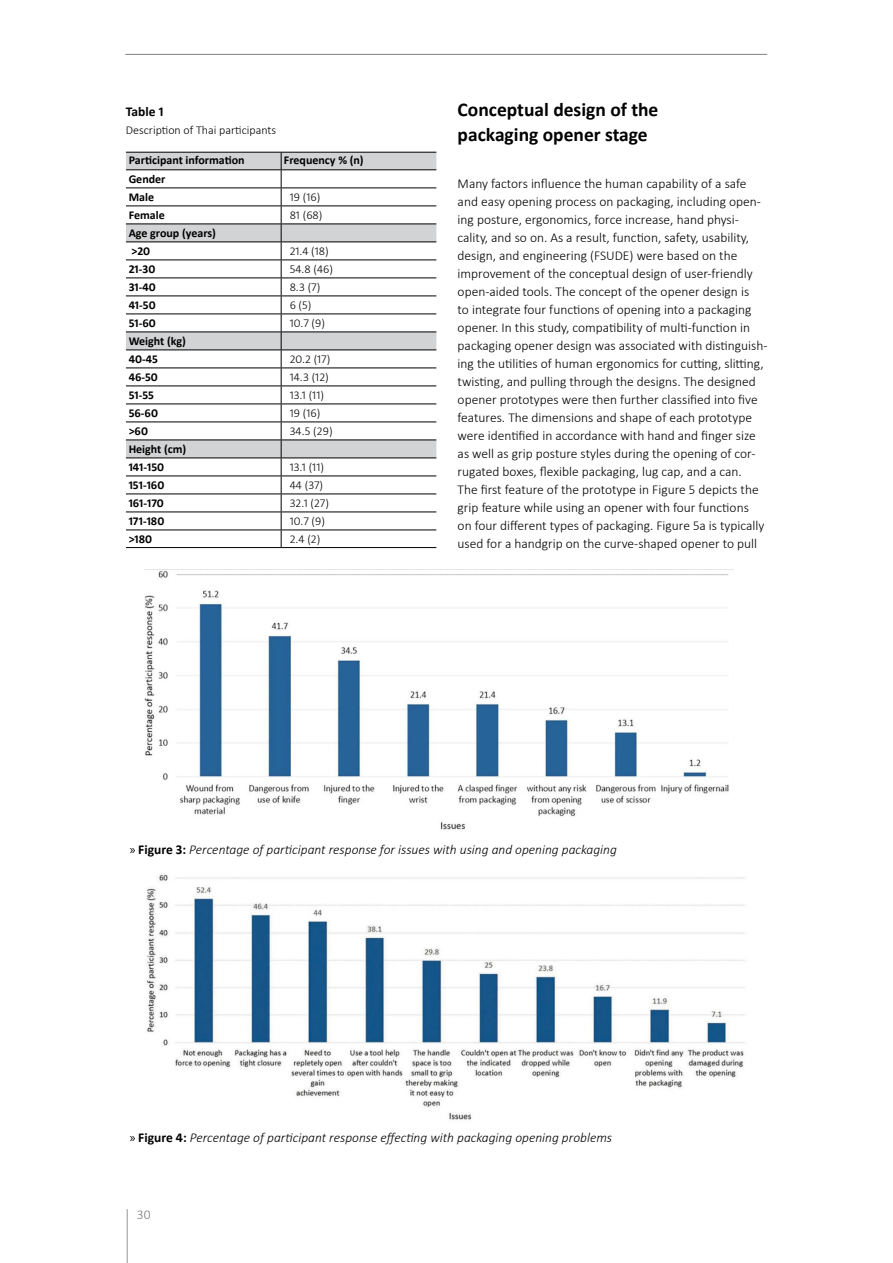
<style>
.page{position:relative;width:893px;height:1263px;background:#fff}
.page>*{position:absolute;margin:0;border:0;box-sizing:border-box;transform-origin:0 0}
.t1{font:700 19.5px/25.5px "Calibri";color:#000}
.t2{font:300 13.5px/18px "Calibri";color:#000}
.t3{font:italic 300 13.5px "Calibri";color:#000}
.t4{font:700 13.5px "Calibri";color:#000}
.t5{font:300 13.5px "Calibri";color:#77787b}
.t6{font:700 12px/18px "Calibri";color:#000}
.t7{font:300 12px "Calibri";color:#000}
.s1{font-family:"Myriad Pro";font-weight:400;font-style:normal}
.s2{font-weight:700;font-style:normal}
</style>
<div class="page">
<hr style="left:127px;top:1209px;width:1px;height:54px;background:#939598">
<hr style="left:125px;top:54px;width:642px;height:1px;background:#808285">
<hr style="left:126px;top:547px;width:155px;height:1px;background:#000">
<hr style="left:281px;top:547px;width:155px;height:1px;background:#000">
<svg style="left:126px;top:152px;width:310px;height:395px"></svg>
<hr style="left:126px;top:169px;width:155px;height:1px;background:#000">
<hr style="left:281px;top:169px;width:155px;height:1px;background:#000">
<img style="left:144px;top:569px;width:589px;height:261px">
<img style="left:146px;top:873px;width:599px;height:247px">
<p class="t4" style="left:126px;top:102px;width:39px">Table 1</p>
<p class="t7" style="left:126px;top:122px;width:152px">Description of Thai participants</p>
<p class="t6" style="left:129px;top:151px;width:118px">Participant information</p>
<p class="t6" style="left:284px;top:151px;width:81px">Frequency % (n)</p>
<p class="t6" style="left:129px;top:170px;width:38px">Gender<br>Male</p>
<p class="t7" style="left:290px;top:190px;width:32px">19 (16)</p>
<p class="t6" style="left:129px;top:206px;width:38px">Female</p>
<p class="t7" style="left:290px;top:208px;width:34px">81 (68)</p>
<p class="t6" style="left:129px;top:224px;width:89px">Age group (years) &gt;20</p>
<p class="t7" style="left:290px;top:244px;width:41px">21.4 (18)</p>
<p class="t6" style="left:129px;top:260px;width:28px">21-30</p>
<p class="t7" style="left:290px;top:262px;width:45px">54.8 (46)</p>
<p class="t6" style="left:129px;top:278px;width:29px">31-40</p>
<p class="t7" style="left:290px;top:280px;width:32px">8.3 (7)</p>
<p class="t6" style="left:129px;top:296px;width:29px">41-50</p>
<p class="t7" style="left:290px;top:298px;width:23px">6 (5)</p>
<p class="t6" style="left:129px;top:314px;width:29px">51-60</p>
<p class="t7" style="left:290px;top:316px;width:37px">10.7 (9)</p>
<p class="t6" style="left:129px;top:332px;width:59px">Weight (kg)<br>40-45</p>
<p class="t7" style="left:290px;top:352px;width:42px">20.2 (17)</p>
<p class="t6" style="left:129px;top:368px;width:31px">46-50</p>
<p class="t7" style="left:290px;top:370px;width:41px">14.3 (12)</p>
<p class="t6" style="left:129px;top:386px;width:27px">51-55</p>
<p class="t7" style="left:290px;top:388px;width:36px">13.1 (11)</p>
<p class="t6" style="left:129px;top:404px;width:31px">56-60</p>
<p class="t7" style="left:290px;top:406px;width:32px">19 (16)</p>
<p class="t6" style="left:129px;top:422px;width:21px">&gt;60</p>
<p class="t7" style="left:290px;top:424px;width:44px">34.5 (29)</p>
<p class="t6" style="left:129px;top:440px;width:59px">Height (cm)<br>141-150</p>
<p class="t7" style="left:290px;top:460px;width:36px">13.1 (11)</p>
<p class="t6" style="left:129px;top:476px;width:37px">151-160</p>
<p class="t7" style="left:290px;top:478px;width:35px">44 (37)</p>
<p class="t6" style="left:129px;top:494px;width:37px">161-170</p>
<p class="t7" style="left:290px;top:496px;width:41px">32.1 (27)</p>
<p class="t6" style="left:129px;top:512px;width:37px">171-180</p>
<p class="t7" style="left:290px;top:514px;width:37px">10.7 (9)</p>
<p class="t6" style="left:129px;top:530px;width:25px">&gt;180</p>
<p class="t7" style="left:290px;top:532px;width:32px">2.4 (2)</p>
<h1 class="t1" style="left:458px;top:96px;width:202px">Conceptual design of the packaging opener stage</h1>
<p class="t2" style="left:458px;top:174px;width:311px">Many factors influence the human capability of a safe and easy opening process on packaging, including open&shy;ing posture, ergonomics, force increase, hand physi&shy;cality, and so on. As a result, function, safety, usability, design, and engineering (FSUDE) were based on the improvement of the conceptual design of user-friendly open-aided tools. The concept of the opener design is<br>to integrate four functions of opening into a packaging opener. In this study, compatibility of multi-function in packaging opener design was associated with distinguish&shy;ing the utilities of human ergonomics for cutting, slitting, twisting, and pulling through the designs. The designed opener prototypes were then further classified into five features. The dimensions and shape of each prototype were identified in accordance with hand and finger size as well as grip posture styles during the opening of cor&shy;rugated boxes, flexible packaging, lug cap, and a can.<br>The first feature of the prototype in Figure 5 depicts the grip feature while using an opener with four functions<br>on four different types of packaging. Figure 5a is typically used for a handgrip on the curve-shaped opener to pull</p>
<p class="t3" style="left:130px;top:841px;width:489px"><span class="s1">»</span> <span class="s2">Figure 3:</span> Percentage of participant response for issues with using and opening packaging</p>
<p class="t3" style="left:130px;top:1129px;width:484px"><span class="s1">»</span> <span class="s2">Figure 4:</span> Percentage of participant response effecting with packaging opening problems</p>
<p class="t5" style="left:137px;top:1206px;width:15px">30</p>
</div>
